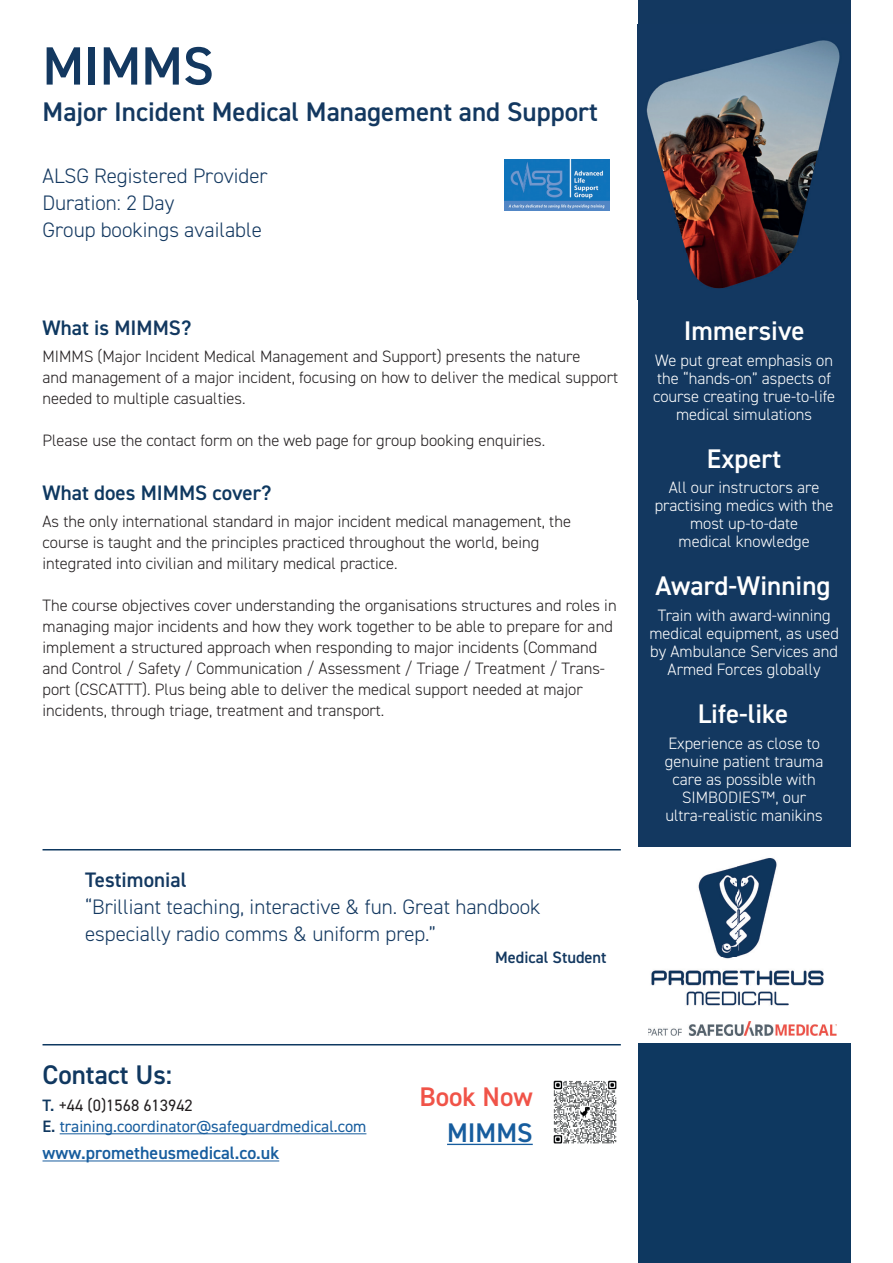
<style>
.page{position:relative;width:893px;height:1263px;background:#fff}
.page>*{position:absolute;margin:0;border:0;box-sizing:border-box;transform-origin:0 0}
.t1{font:600 54px "DIN2014";color:#133860}
.t2{font:600 27px "DIN2014";color:#133860}
.t3{font:600 27px "DIN2014";color:#fff}
.t4{font:600 27px "DIN2014";color:#103860}
.t5{font:600 27px "DIN2014";color:#f05348}
.t6{font:600 27px "DIN2014";color:#175d9e}
.t7{font:300 21px/27px "DIN2014";color:#133860}
.t8{font:600 21px "DIN2014";color:#0e3860}
.t9{font:600 21px "DIN2014";color:#133860}
.t10{font:600 18px "DIN2014";color:#175d9e}
.t11{font:300 16.5px/21px "DIN2014";color:#231f20}
.t12{font:300 16.5px/18px "DIN2014";color:#fff;text-align:center}
.t13{font:16.5px/21px "DIN2014";color:#175d9e}
.t14{font:600 16.5px "DIN2014";color:#133860}
.s1{color:#133860}
.s2{font-weight:600;color:#103860}
.s3{color:#231f20}
</style>
<div class="page">
<div style="left:638px;top:0;width:212px;height:847px;background:#133860"></div>
<div style="left:638px;top:1044px;width:212px;height:219px;background:#0e3860"></div>
<img style="left:637px;top:24px;width:214px;height:276px">
<hr style="left:43px;top:1044px;width:578px;height:1px;background:#0e3860">
<hr style="left:43px;top:849px;width:578px;height:1px;background:#0e3860">
<img style="left:505px;top:159px;width:104px;height:51px">
<img style="left:651px;top:858px;width:173px;height:148px">
<img style="left:648px;top:1022px;width:189px;height:13px">
<img style="left:553px;top:1080px;width:64px;height:64px">
<hr style="left:447px;top:1144px;width:86px;height:1px;background:#175d9e">
<hr style="left:60px;top:1133px;width:306px;height:1px;background:#175d9e">
<hr style="left:43px;top:1160px;width:236px;height:1px;background:#175d9e">
<h1 class="t1" style="left:43px;top:30px;width:173px">MIMMS</h1>
<h2 class="t2" style="left:43px;top:93px;width:557px">Major Incident Medical Management and Support</h2>
<p class="t7" style="left:43px;top:163px;width:227px">ALSG Registered Provider<br>Duration: 2 Day<br>Group bookings available</p>
<p class="t8" style="left:43px;top:314px;width:150px">What is <span class="s1">MIMMS</span>?</p>
<p class="t11" style="left:43px;top:346px;width:577px">MIMMS (Major Incident Medical Management and Support) presents the nature<br>and management of a major incident, focusing on how to deliver the medical support needed to multiple casualties.</p>
<p class="t11" style="left:43px;top:430px;width:504px">Please use the contact form on the web page for group booking enquiries.</p>
<p class="t8" style="left:43px;top:479px;width:230px">What does MIMMS cover?</p>
<p class="t11" style="left:43px;top:511px;width:530px">As the only international standard in major incident medical management, the course is taught and the principles practiced throughout the world, being integrated into civilian and military medical practice.</p>
<p class="t11" style="left:43px;top:595px;width:576px">The course objectives cover understanding the organisations structures and roles in managing major incidents and how they work together to be able to prepare for and implement a structured approach when responding to major incidents (Command and Control / Safety / Communication / Assessment / Triage / Treatment / Trans&shy;port (CSCATTT). Plus being able to deliver the medical support needed at major incidents, through triage, treatment and transport.</p>
<p class="t9" style="left:85px;top:866px;width:103px">Testimonial</p>
<p class="t7" style="left:85px;top:893px;width:457px">“Brilliant teaching, interactive &amp; fun. Great handbook especially radio comms &amp; uniform prep.”</p>
<p class="t14" style="left:495px;top:947px;width:113px">Medical Student</p>
<h2 class="t3" style="left:684px;top:313px;width:122px">Immersive</h2>
<p class="t12" style="left:653px;top:351px;width:184px">We put great emphasis on the “hands-on” aspects of course creating true-to-life medical simulations</p>
<h2 class="t3" style="left:707px;top:440px;width:76px">Expert</h2>
<p class="t12" style="left:655px;top:479px;width:180px">All our instructors are practising medics with the most up-to-date<br>medical knowledge</p>
<h2 class="t3" style="left:656px;top:568px;width:176px">Award-Winning</h2>
<p class="t12" style="left:649px;top:606px;width:191px">Train with award-winning medical equipment, as used by Ambulance Services and<br>Armed Forces globally</p>
<h2 class="t3" style="left:698px;top:695px;width:92px">Life-like</h2>
<p class="t12" style="left:665px;top:734px;width:160px">Experience as close to genuine patient trauma care as possible with<br>SIMBODIES™, our ultra-realistic manikins</p>
<h2 class="t4" style="left:43px;top:1057px;width:131px">Contact Us:</h2>
<p class="t13" style="left:43px;top:1095px;width:325px"><span class="s2">T.</span> <span class="s3">+44 (0)1568 613942<br></span><span class="s2">E.</span> training.coordinator@safeguardmedical.com</p>
<p class="t10" style="left:43px;top:1141px;width:238px">www.prometheusmedical.co.uk</p>
<h2 class="t5" style="left:419px;top:1078px;width:115px">Book Now</h2>
<h2 class="t6" style="left:447px;top:1114px;width:87px">MIMMS</h2>
</div>
